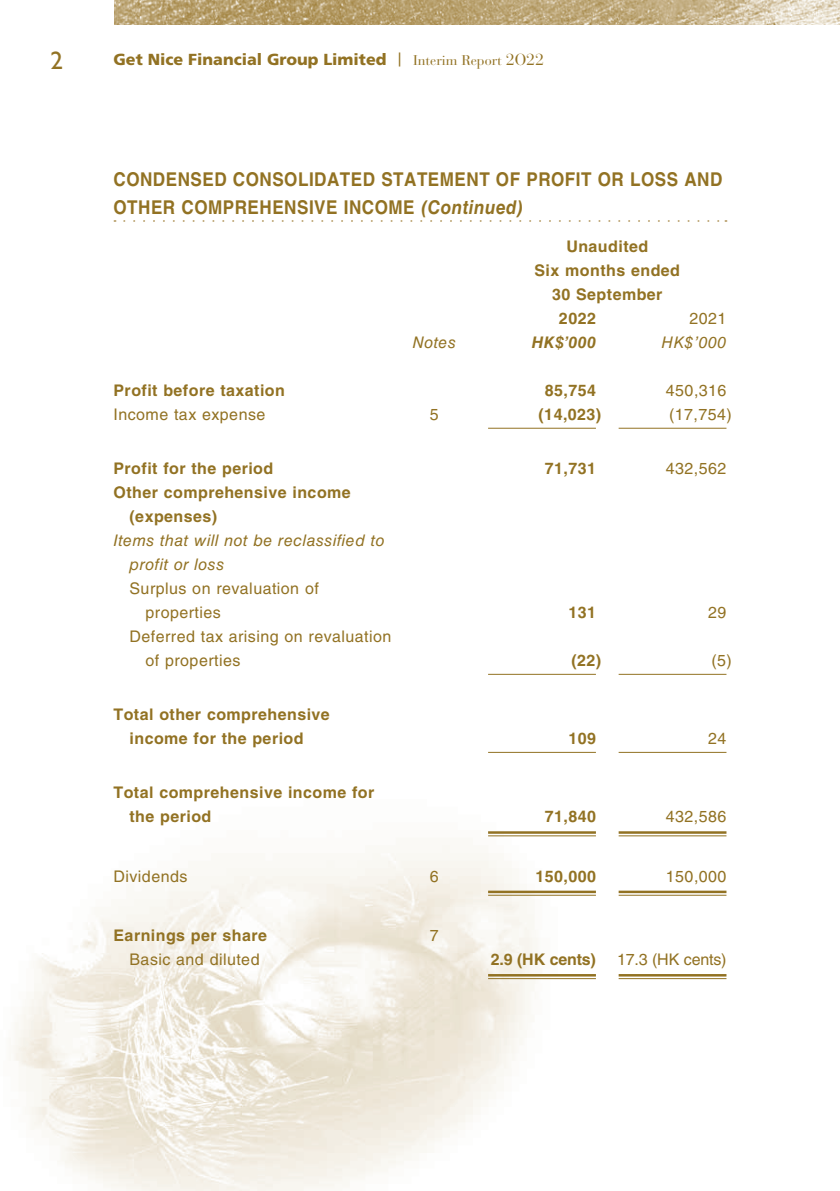
<style>
.page{position:relative;width:840px;height:1191px;background:#fff}
.page>*{position:absolute;margin:0;border:0;box-sizing:border-box;transform-origin:0 0}
.t1{font:25px "Gill Sans";color:#927223}
.t2{font:700 19px/28px "Helvetica LT Std";letter-spacing:.03em;color:#927223;scale:.9 1}
.t3{font:700 16px/24px "Helvetica LT Std";letter-spacing:.03em;color:#927223}
.t4{font:16px/24px "Helvetica LT Std";letter-spacing:.03em;color:#927223}
.t5{font:italic 16px/24px "Helvetica LT Std";letter-spacing:.03em;color:#927223}
.t6{font:900 16px "Frutiger LT Std";color:#927223}
.t7{font:16px "Helvetica LT Std";letter-spacing:-.01em;color:#927223}
.t8{font:italic 700 16px "Helvetica LT Std";color:#927223}
.t9{font:14px "Bauer Bodoni Std";color:#927223}
.s1{font-size:16px}
.s2{font-weight:400;font-size:14px}
.s3{font-style:italic}
</style>
<div class="page">
<img style="left:13px;top:751px;width:583px;height:440px">
<img style="left:114px;top:0;width:725px;height:24px">
<hr style="left:488px;top:428px;width:107px;height:1px;background:#927223">
<hr style="left:618px;top:428px;width:108px;height:1px;background:#927223">
<hr style="left:488px;top:674px;width:107px;height:1px;background:#927223">
<hr style="left:618px;top:674px;width:108px;height:1px;background:#927223">
<hr style="left:488px;top:752px;width:107px;height:1px;background:#927223">
<hr style="left:618px;top:752px;width:108px;height:1px;background:#927223">
<hr style="left:488px;top:831px;width:107px;height:2px;background:#927223">
<hr style="left:488px;top:835px;width:107px;height:1px;background:#927223">
<hr style="left:618px;top:831px;width:108px;height:2px;background:#927223">
<hr style="left:618px;top:835px;width:108px;height:1px;background:#927223">
<hr style="left:488px;top:890px;width:107px;height:3px;background:#927223">
<hr style="left:488px;top:894px;width:107px;height:1px;background:#927223">
<hr style="left:618px;top:890px;width:108px;height:3px;background:#927223">
<hr style="left:618px;top:894px;width:108px;height:1px;background:#927223">
<hr style="left:488px;top:974px;width:107px;height:2px;background:#927223">
<hr style="left:488px;top:978px;width:107px;height:1px;background:#927223">
<hr style="left:618px;top:974px;width:108px;height:2px;background:#927223">
<hr style="left:618px;top:978px;width:108px;height:1px;background:#927223">
<svg style="left:124px;top:220px;width:602px;height:2px"></svg>
<h1 class="t1" style="left:50px;top:46px;width:14px">2</h1>
<p class="t9" style="left:413px;top:52px;width:132px">Interim Report <span class="s1">2O22</span></p>
<p class="t6" style="left:113px;top:50px;width:289px">Get Nice Financial Group Limited <span class="s2">|</span></p>
<p class="t2" style="left:113px;top:165px;width:677px">CONDENSED CONSOLIDATED STATEMENT OF PROFIT OR LOSS AND<br>OTHER COMPREHENSIVE INCOME <span class="s3">(Continued)</span></p>
<p class="t3" style="left:566px;top:234px;width:83px">Unaudited</p>
<p class="t3" style="left:534px;top:258px;width:147px">Six months ended</p>
<p class="t3" style="left:551px;top:282px;width:112px">30 September</p>
<p class="t3" style="left:558px;top:306px;width:38px">2022</p>
<p class="t4" style="left:689px;top:306px;width:38px">2021</p>
<p class="t5" style="left:412px;top:330px;width:45px">Notes</p>
<p class="t8" style="left:531px;top:332px;width:66px">HK$’000</p>
<p class="t5" style="left:661px;top:330px;width:66px">HK$’000</p>
<p class="t3" style="left:113px;top:378px;width:173px">Profit before taxation</p>
<p class="t3" style="left:544px;top:378px;width:53px">85,754</p>
<p class="t4" style="left:665px;top:378px;width:62px">450,316</p>
<p class="t4" style="left:113px;top:402px;width:153px">Income tax expense</p>
<p class="t4" style="left:429px;top:402px;width:10px">5</p>
<p class="t3" style="left:538px;top:402px;width:64px">(14,023)</p>
<p class="t4" style="left:668px;top:402px;width:64px">(17,754)</p>
<p class="t3" style="left:113px;top:456px;width:161px">Profit for the period</p>
<p class="t3" style="left:544px;top:456px;width:53px">71,731</p>
<p class="t4" style="left:665px;top:456px;width:62px">432,562</p>
<p class="t3" style="left:129px;top:480px;width:223px;text-indent:-16px">Other comprehensive income (expenses)</p>
<p class="t5" style="left:129px;top:528px;width:256px;text-indent:-16px">Items that will not be reclassified to profit or loss</p>
<p class="t4" style="left:145px;top:576px;width:175px;text-indent:-16px">Surplus on revaluation of properties</p>
<p class="t3" style="left:568px;top:600px;width:29px">131</p>
<p class="t4" style="left:707px;top:600px;width:20px">29</p>
<p class="t4" style="left:145px;top:624px;width:247px;text-indent:-16px">Deferred tax arising on revaluation of properties</p>
<p class="t3" style="left:129px;top:702px;width:202px;text-indent:-16px">Total other comprehensive income for the period</p>
<p class="t3" style="left:129px;top:780px;width:246px;text-indent:-16px">Total comprehensive income for the period</p>
<p class="t3" style="left:571px;top:648px;width:31px">(22)</p>
<p class="t4" style="left:711px;top:648px;width:22px">(5)</p>
<p class="t3" style="left:568px;top:726px;width:29px">109</p>
<p class="t4" style="left:707px;top:726px;width:20px">24</p>
<p class="t3" style="left:544px;top:804px;width:53px">71,840</p>
<p class="t4" style="left:665px;top:804px;width:62px">432,586</p>
<p class="t4" style="left:113px;top:864px;width:75px">Dividends</p>
<p class="t4" style="left:429px;top:864px;width:10px">6</p>
<p class="t3" style="left:535px;top:863px;width:62px">150,000</p>
<p class="t4" style="left:665px;top:864px;width:62px">150,000</p>
<p class="t3" style="left:113px;top:923px;width:155px">Earnings per share</p>
<p class="t4" style="left:429px;top:923px;width:10px">7</p>
<p class="t4" style="left:129px;top:947px;width:131px">Basic and diluted</p>
<p class="t3" style="left:490px;top:947px;width:107px">2.9 (HK cents)</p>
<p class="t7" style="left:616px;top:950px;width:111px">17.3 (HK cents)</p>
</div>
